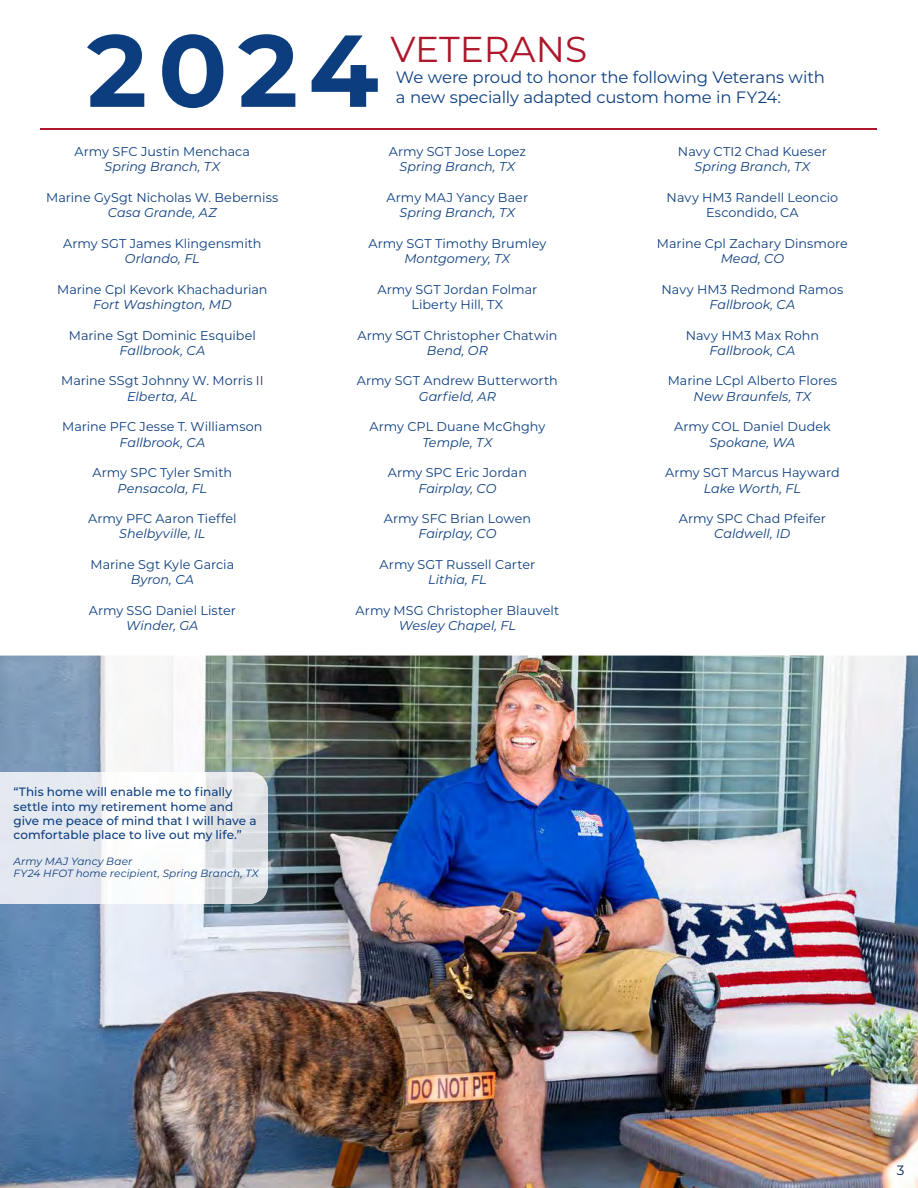
<style>
.page{position:relative;width:918px;height:1188px;background:#fff}
.page>*{position:absolute;margin:0;border:0;box-sizing:border-box;transform-origin:0 0}
.t1{font:36px "Montserrat";color:#ae172b}
.t2{font:16.5px/19.8px "Montserrat";letter-spacing:-.01em;color:#0c3e7f}
.t3{font:13.5px "Montserrat";color:#00225c}
.t4{font:12.75px/15.3px "Montserrat";letter-spacing:.005em;color:#0c3e7f;text-align:center}
.t5{font:italic 12.75px "Montserrat";color:#0c3e7f}
.t6{font:500 12px/14.4px "Montserrat";letter-spacing:.005em;color:#0c3e7f}
.t7{font:italic 10.5px/12.6px "Montserrat";letter-spacing:.005em;color:#0c3e7f}
</style>
<div class="page">
<img style="left:0;top:656px;width:918px;height:532px">
<img style="left:0;top:772px;width:268px;height:132px">
<hr style="left:40px;top:129px;width:838px;height:1px;background:#ae172b">
<svg style="left:87px;top:34px;width:291px;height:74px"></svg>
<p class="t4" style="left:75px;top:143px;width:177px">Army SFC Justin Menchaca</p>
<p class="t5" style="left:105px;top:158px;width:118px">Spring Branch, TX</p>
<p class="t4" style="left:46px;top:189px;width:234px">Marine GySgt Nicholas W. Beberniss</p>
<p class="t5" style="left:108px;top:204px;width:111px">Casa Grande, AZ</p>
<p class="t4" style="left:63px;top:235px;width:200px">Army SGT James Klingensmith</p>
<p class="t5" style="left:125px;top:250px;width:76px">Orlando, FL</p>
<p class="t4" style="left:57px;top:281px;width:212px">Marine Cpl Kevork Khachadurian</p>
<p class="t5" style="left:93px;top:296px;width:140px">Fort Washington, MD</p>
<p class="t4" style="left:69px;top:327px;width:189px">Marine Sgt Dominic Esquibel</p>
<p class="t5" style="left:119px;top:342px;width:87px">Fallbrook, CA</p>
<p class="t4" style="left:61px;top:373px;width:204px">Marine SSgt Johnny W. Morris II</p>
<p class="t5" style="left:127px;top:387px;width:72px">Elberta, AL</p>
<p class="t4" style="left:62px;top:419px;width:202px">Marine PFC Jesse T. Williamson</p>
<p class="t5" style="left:119px;top:433px;width:87px">Fallbrook, CA</p>
<p class="t4" style="left:93px;top:465px;width:141px">Army SPC Tyler Smith</p>
<p class="t5" style="left:118px;top:479px;width:91px">Pensacola, FL</p>
<p class="t4" style="left:88px;top:511px;width:150px">Army PFC Aaron Tieffel</p>
<p class="t5" style="left:119px;top:525px;width:88px">Shelbyville, IL</p>
<p class="t4" style="left:90px;top:556px;width:145px">Marine Sgt Kyle Garcia</p>
<p class="t5" style="left:131px;top:571px;width:65px">Byron, CA</p>
<p class="t4" style="left:89px;top:602px;width:149px">Army SSG Daniel Lister</p>
<p class="t5" style="left:126px;top:617px;width:74px">Winder, GA</p>
<p class="t6" style="left:14px;top:784px;width:245px">“This home will enable me to finally settle into my retirement home and give me peace of mind that I will have a comfortable place to live out my life.”</p>
<p class="t7" style="left:14px;top:854px;width:248px">Army MAJ Yancy Baer<br>FY24 HFOT home recipient, Spring Branch, TX</p>
<h1 class="t1" style="left:391px;top:24px;width:198px">VETERANS</h1>
<p class="t2" style="left:396px;top:67px;width:430px">We were proud to honor the following Veterans with a new specially adapted custom home in FY24:</p>
<p class="t4" style="left:389px;top:143px;width:139px">Army SGT Jose Lopez</p>
<p class="t5" style="left:400px;top:158px;width:118px">Spring Branch, TX</p>
<p class="t4" style="left:387px;top:189px;width:143px">Army MAJ Yancy Baer</p>
<p class="t5" style="left:400px;top:204px;width:118px">Spring Branch, TX</p>
<p class="t4" style="left:368px;top:235px;width:180px">Army SGT Timothy Brumley</p>
<p class="t5" style="left:404px;top:250px;width:109px">Montgomery, TX</p>
<p class="t4" style="left:378px;top:281px;width:161px">Army SGT Jordan Folmar<br>Liberty Hill, TX</p>
<p class="t4" style="left:357px;top:327px;width:201px">Army SGT Christopher Chatwin</p>
<p class="t5" style="left:427px;top:342px;width:62px">Bend, OR</p>
<p class="t4" style="left:357px;top:373px;width:203px">Army SGT Andrew Butterworth</p>
<p class="t5" style="left:419px;top:387px;width:79px">Garfield, AR</p>
<p class="t4" style="left:370px;top:419px;width:178px">Army CPL Duane McGhghy</p>
<p class="t5" style="left:422px;top:433px;width:73px">Temple, TX</p>
<p class="t4" style="left:388px;top:465px;width:141px">Army SPC Eric Jordan</p>
<p class="t5" style="left:418px;top:479px;width:80px">Fairplay, CO</p>
<p class="t4" style="left:384px;top:511px;width:149px">Army SFC Brian Lowen</p>
<p class="t5" style="left:418px;top:525px;width:80px">Fairplay, CO</p>
<p class="t4" style="left:380px;top:556px;width:157px">Army SGT Russell Carter</p>
<p class="t5" style="left:428px;top:571px;width:60px">Lithia, FL</p>
<p class="t4" style="left:356px;top:602px;width:205px">Army MSG Christopher Blauvelt</p>
<p class="t5" style="left:399px;top:617px;width:119px">Wesley Chapel, FL</p>
<p class="t4" style="left:678px;top:143px;width:150px">Navy CTI2 Chad Kueser</p>
<p class="t5" style="left:695px;top:158px;width:118px">Spring Branch, TX</p>
<p class="t4" style="left:667px;top:189px;width:173px">Navy HM3 Randell Leoncio<br>Escondido, CA</p>
<p class="t4" style="left:657px;top:235px;width:192px">Marine Cpl Zachary Dinsmore</p>
<p class="t5" style="left:721px;top:250px;width:65px">Mead, CO</p>
<p class="t4" style="left:662px;top:281px;width:183px">Navy HM3 Redmond Ramos</p>
<p class="t5" style="left:710px;top:296px;width:87px">Fallbrook, CA</p>
<p class="t4" style="left:686px;top:327px;width:135px">Navy HM3 Max Rohn</p>
<p class="t5" style="left:710px;top:342px;width:87px">Fallbrook, CA</p>
<p class="t4" style="left:668px;top:373px;width:171px">Marine LCpl Alberto Flores</p>
<p class="t5" style="left:694px;top:387px;width:120px">New Braunfels, TX</p>
<p class="t4" style="left:674px;top:419px;width:158px">Army COL Daniel Dudek</p>
<p class="t5" style="left:709px;top:433px;width:88px">Spokane, WA</p>
<p class="t4" style="left:665px;top:465px;width:176px">Army SGT Marcus Hayward</p>
<p class="t5" style="left:704px;top:479px;width:99px">Lake Worth, FL</p>
<p class="t4" style="left:679px;top:511px;width:149px">Army SPC Chad Pfeifer</p>
<p class="t5" style="left:714px;top:525px;width:78px">Caldwell, ID</p>
<p class="t3" style="left:897px;top:1160px;width:9px">3</p>
</div>
